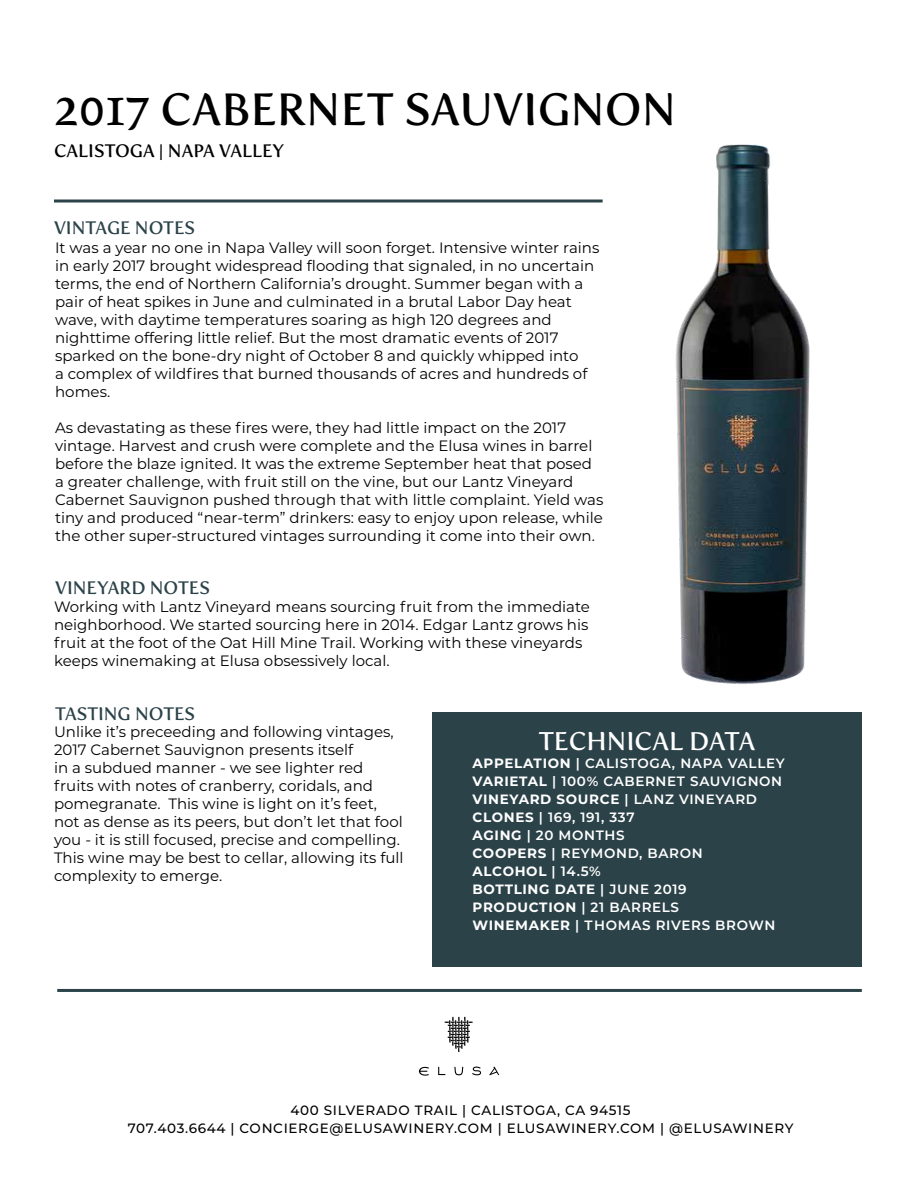
<style>
.page{position:relative;width:918px;height:1188px;background:#fff}
.page>*{position:absolute;margin:0;border:0;box-sizing:border-box;transform-origin:0 0}
.t1{font:45px "Fertigo Pro";color:#000}
.t2{font:25.5px "Fertigo Pro";color:#fff}
.t3{font:18px "Fertigo Pro";color:#2b4249}
.t4{font:18px "Fertigo Pro";color:#000}
.t5{font:18px "Fertigo Pro";color:#2b434a}
.t6{font:15px/18px "Montserrat";color:#000}
.t7{font:600 13.5px/18px "Montserrat";letter-spacing:.05em;color:#fff}
.t8{font:500 13.5px/18px "Montserrat";letter-spacing:.05em;color:#000101;text-align:center}
.s1{font-weight:700}
</style>
<div class="page">
<img style="left:675px;top:144px;width:135px;height:540px">
<hr style="left:54px;top:200px;width:549px;height:2px;background:#2b4249">
<div style="left:432px;top:713px;width:430px;height:254px;background:#2b4249"></div>
<svg style="left:438px;top:1067px;width:7px;height:8px"></svg>
<svg style="left:454px;top:1067px;width:9px;height:8px"></svg>
<svg style="left:472px;top:1067px;width:9px;height:8px"></svg>
<svg style="left:489px;top:1067px;width:10px;height:8px"></svg>
<svg style="left:419px;top:1067px;width:10px;height:9px"></svg>
<svg style="left:444px;top:1017px;width:29px;height:35px"></svg>
<hr style="left:57px;top:989px;width:805px;height:3px;background:#2b4249">
<h1 class="t1" style="left:54px;top:83px;width:624px">2017 CABERNET SAUVIGNON</h1>
<p class="t4" style="left:54px;top:141px;width:232px">CALISTOGA | NAPA VALLEY</p>
<p class="t5" style="left:54px;top:217px;width:143px">VINTAGE NOTES</p>
<p class="t6" style="left:55px;top:238px;width:546px">It was a year no one in Napa Valley will soon forget. Intensive winter rains in early 2017 brought widespread flooding that signaled, in no uncertain terms, the end of Northern California’s drought. Summer began with a pair of heat spikes in June and culminated in a brutal Labor Day heat wave, with daytime temperatures soaring as high 120 degrees and nighttime offering little relief. But the most dramatic events of 2017 sparked on the bone-dry night of October 8 and quickly whipped into<br>a complex of wildfires that burned thousands of acres and hundreds of homes.</p>
<p class="t6" style="left:55px;top:418px;width:550px">As devastating as these fires were, they had little impact on the 2017 vintage. Harvest and crush were complete and the Elusa wines in barrel before the blaze ignited. It was the extreme September heat that posed a greater challenge, with fruit still on the vine, but our Lantz Vineyard Cabernet Sauvignon pushed through that with little complaint. Yield was tiny and produced “near-term” drinkers: easy to enjoy upon release, while the other super-structured vintages surrounding it come into their own.</p>
<p class="t3" style="left:55px;top:577px;width:156px">VINEYARD NOTES</p>
<p class="t6" style="left:54px;top:598px;width:537px">Working with Lantz Vineyard means sourcing fruit from the immediate neighborhood. We started sourcing here in 2014. Edgar Lantz grows his fruit at the foot of the Oat Hill Mine Trail. Working with these vineyards keeps winemaking at Elusa obsessively local.</p>
<p class="t3" style="left:55px;top:703px;width:142px">TASTING NOTES</p>
<p class="t6" style="left:54px;top:723px;width:351px">Unlike it’s preceeding and following vintages, 2017 Cabernet Sauvignon presents itself<br>in a subdued manner - we see lighter red fruits with notes of cranberry, coridals, and pomegranate. This wine is light on it’s feet, not as dense as its peers, but don’t let that fool you - it is still focused, precise and compelling.<br>This wine may be best to cellar, allowing its full complexity to emerge.</p>
<h2 class="t2" style="left:539px;top:727px;width:218px">TECHNICAL DATA</h2>
<p class="t7" style="left:473px;top:754px;width:314px"><span class="s1">APPELATION</span> | CALISTOGA, NAPA VALLEY<br><span class="s1">VARIETAL</span> | 100% CABERNET SAUVIGNON<br><span class="s1">VINEYARD SOURCE</span> | LANZ VINEYARD<br><span class="s1">CLONES</span> | 169, 191, 337<br><span class="s1">AGING</span> | 20 MONTHS<br><span class="s1">COOPERS</span> | REYMOND, BARON<br><span class="s1">ALCOHOL</span> | 14.5%<br><span class="s1">BOTTLING DATE</span> | JUNE 2019<br><span class="s1">PRODUCTION</span> | 21 BARRELS<br><span class="s1">WINEMAKER</span> | THOMAS RIVERS BROWN</p>
<p class="t8" style="left:128px;top:1101px;width:667px">400 SILVERADO TRAIL | CALISTOGA, CA 94515<br>707.403.6644 | CONCIERGE@ELUSAWINERY.COM | ELUSAWINERY.COM | @ELUSAWINERY</p>
</div>
